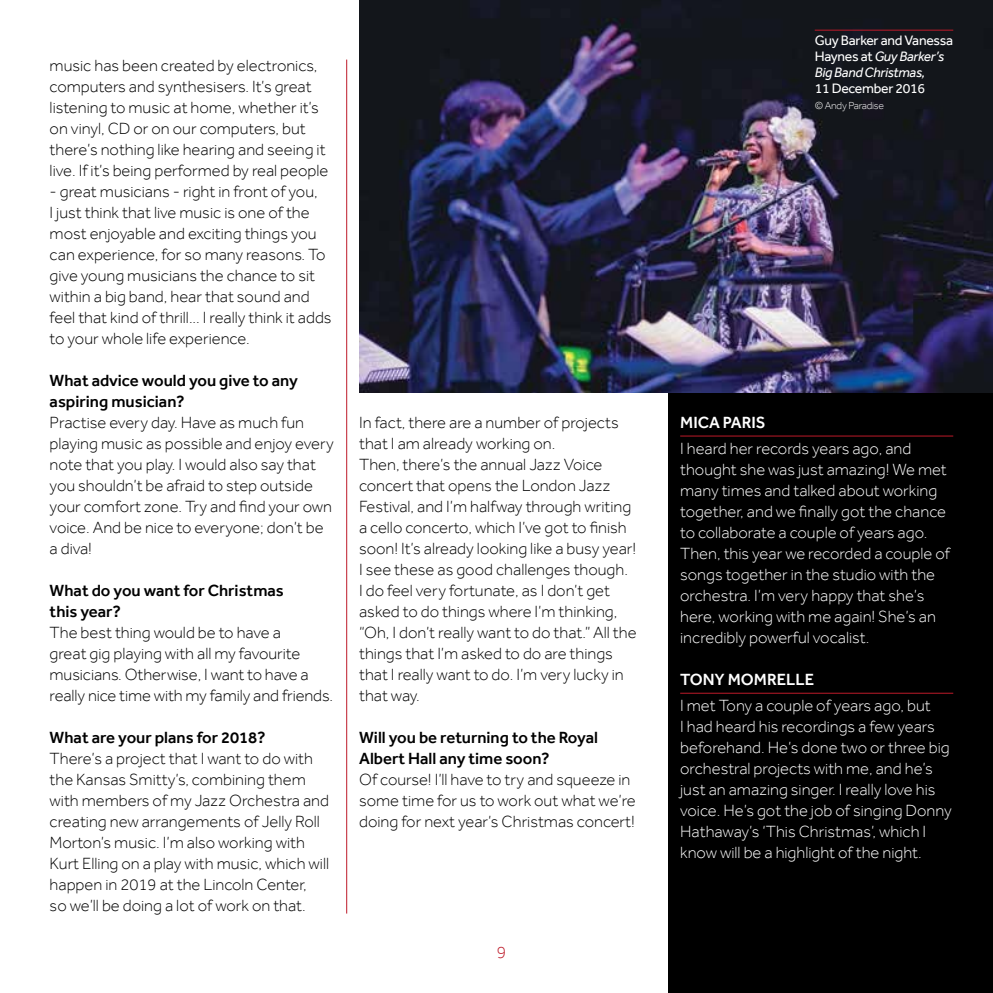
<style>
.page{position:relative;width:993px;height:993px;background:#fff}
.page>*{position:absolute;margin:0;border:0;box-sizing:border-box;transform-origin:0 0}
.t1{font:300 17.5px "Effra";color:#bd1a29}
.t2{font:300 16.62px/21px "Effra";color:#000}
.t3{font:300 16.62px/21px "Effra";color:#fff}
.t4{font:500 16.62px/21px "Effra";color:#000}
.t5{font:500 16.62px "Effra";color:#fff}
.t6{font:italic 14px/15.8px "Effra";letter-spacing:-.02em;color:#fff}
.t7{font:14px "Effra";letter-spacing:-.02em;color:#fff}
.t8{font:300 10.5px "Effra";letter-spacing:-.02em;color:#fff}
.s1{font-style:normal}
</style>
<div class="page">
<div style="left:668px;top:0;width:324px;height:992px;background:#000"></div>
<hr style="left:680px;top:435px;width:272px;height:1px;background:#bd1a29">
<hr style="left:680px;top:692px;width:272px;height:1px;background:#bd1a29">
<img style="left:359px;top:0;width:633px;height:392px">
<hr style="left:346px;top:60px;width:1px;height:853px;background:#bd1a29">
<hr style="left:814px;top:30px;width:138px;height:1px;background:#bd1a29">
<p class="t2" style="left:50px;top:54px;width:280px">music has been created by electronics, computers and synthesisers. It’s great listening to music at home, whether it’s on vinyl, CD or on our computers, but there’s nothing like hearing and seeing it live. If it’s being performed by real people</p>
<p class="t2" style="left:50px;top:180px;width:283px">- great musicians - right in front of you,<br>I just think that live music is one of the most enjoyable and exciting things you can experience, for so many reasons. To give young musicians the chance to sit within a big band, hear that sound and feel that kind of thrill... I really think it adds to your whole life experience.</p>
<p class="t4" style="left:50px;top:369px;width:250px">What advice would you give to any aspiring musician?</p>
<p class="t2" style="left:50px;top:411px;width:286px">Practise every day. Have as much fun playing music as possible and enjoy every note that you play. I would also say that you shouldn’t be afraid to step outside your comfort zone. Try and find your own voice. And be nice to everyone; don’t be a diva!</p>
<p class="t4" style="left:50px;top:579px;width:236px">What do you want for Christmas this year?</p>
<p class="t2" style="left:50px;top:621px;width:285px">The best thing would be to have a<br>great gig playing with all my favourite musicians. Otherwise, I want to have a really nice time with my family and friends.</p>
<p class="t4" style="left:50px;top:726px;width:217px">What are your plans for 2018?</p>
<p class="t2" style="left:50px;top:747px;width:281px">There’s a project that I want to do with the Kansas Smitty’s, combining them with members of my Jazz Orchestra and creating new arrangements of Jelly Roll Morton’s music. I’m also working with Kurt Elling on a play with music, which will happen in 2019 at the Lincoln Center,<br>so we’ll be doing a lot of work on that.</p>
<p class="t2" style="left:359px;top:411px;width:279px">In fact, there are a number of projects that I am already working on.<br>Then, there’s the annual Jazz Voice concert that opens the London Jazz Festival, and I’m halfway through writing a cello concerto, which I’ve got to finish soon! It’s already looking like a busy year!<br>I see these as good challenges though.<br>I do feel very fortunate, as I don’t get asked to do things where I’m thinking, “Oh, I don’t really want to do that.” All the things that I’m asked to do are things that I really want to do. I’m very lucky in that way.</p>
<p class="t4" style="left:359px;top:726px;width:240px">Will you be returning to the Royal<br>Albert Hall any time soon?</p>
<p class="t2" style="left:359px;top:768px;width:278px">Of course! I’ll have to try and squeeze in some time for us to work out what we’re doing for next year’s Christmas concert!</p>
<p class="t1" style="left:496px;top:941px;width:11px">9</p>
<p class="t6" style="left:814px;top:33px;width:140px"><span class="s1">Guy Barker and Vanessa<br>Haynes at</span> Guy Barker’s<br>Big Band Christmas,</p>
<p class="t7" style="left:814px;top:80px;width:112px">11 December 2016</p>
<p class="t8" style="left:814px;top:99px;width:71px">© Andy Paradise</p>
<p class="t5" style="left:680px;top:412px;width:87px">MICA PARIS</p>
<p class="t3" style="left:680px;top:438px;width:271px">I heard her records years ago, and thought she was just amazing! We met many times and talked about working together, and we finally got the chance to collaborate a couple of years ago.<br>Then, this year we recorded a couple of songs together in the studio with the orchestra. I’m very happy that she’s here, working with me again! She’s an incredibly powerful vocalist.</p>
<p class="t5" style="left:680px;top:669px;width:135px">TONY MOMRELLE</p>
<p class="t3" style="left:680px;top:694px;width:273px">I met Tony a couple of years ago, but<br>I had heard his recordings a few years beforehand. He’s done two or three big orchestral projects with me, and he’s just an amazing singer. I really love his voice. He’s got the job of singing Donny Hathaway’s ‘This Christmas’, which I know will be a highlight of the night.</p>
</div>
